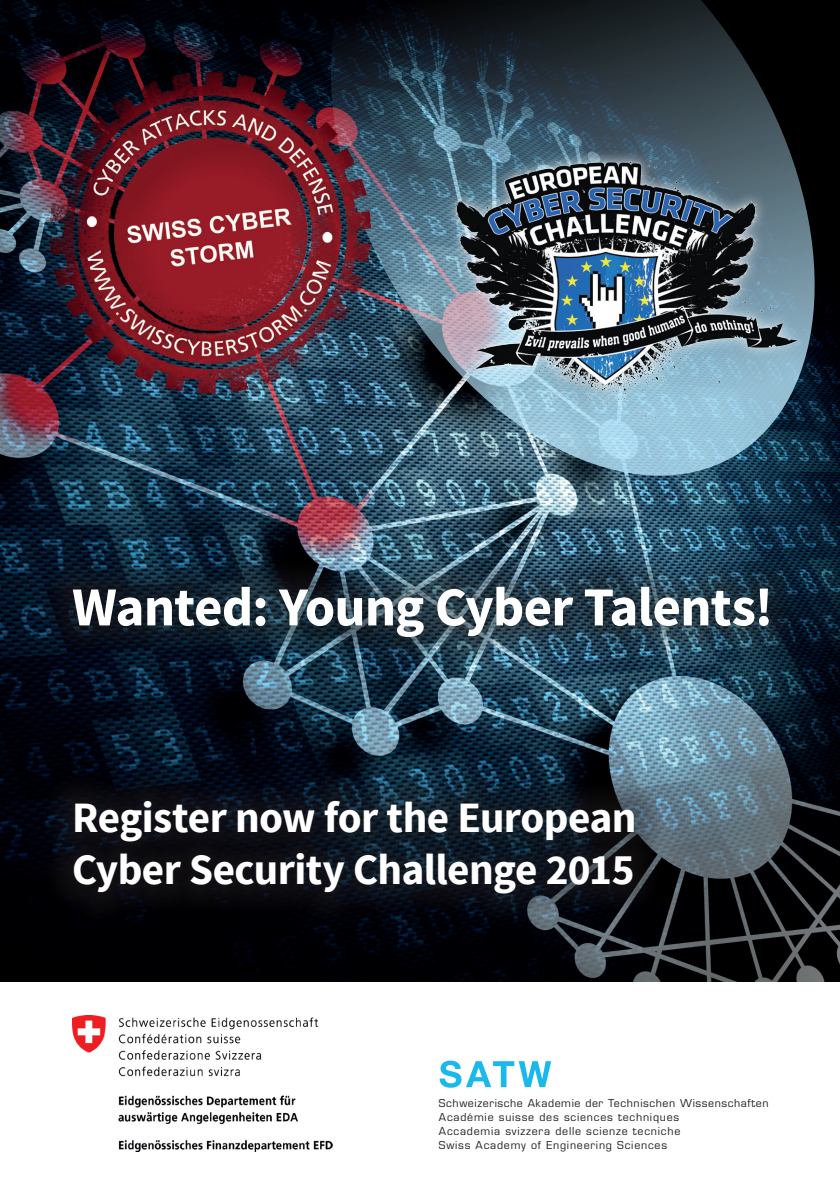
<style>
.page{position:relative;width:840px;height:1191px;background:#fff}
.page>*{position:absolute;margin:0;border:0;box-sizing:border-box;transform-origin:0 0}
.t1{font:700 55px "Source Sans Pro";letter-spacing:-.015em;color:#fff}
.t2{font:700 43.2px "Source Sans Pro";letter-spacing:-.015em;color:#fff}
.t3{font:10.6px/14px "Eurostile";letter-spacing:.075em;color:#231f20}
</style>
<div class="page">
<img style="left:0;top:0;width:839px;height:981px">
<svg style="left:303px;top:0;width:536px;height:514px"></svg>
<img style="left:415px;top:106px;width:409px;height:351px">
<img style="left:21px;top:61px;width:376px;height:360px">
<svg style="left:45px;top:773px;width:616px;height:148px"></svg>
<svg style="left:439px;top:1060px;width:112px;height:27px"></svg>
<img style="left:72px;top:1015px;width:260px;height:136px">
<svg style="left:45px;top:559px;width:751px;height:106px"></svg>
<p class="t1" style="left:72px;top:576px;width:702px">Wanted: Young Cyber Talents!</p>
<p class="t2" style="left:72px;top:793px;width:565px">Register now for the European</p>
<p class="t2" style="left:72px;top:845px;width:564px">Cyber Security Challenge 2015</p>
<p class="t3" style="left:438px;top:1095px;width:331px">Schweizerische Akademie der Technischen Wissenschaften Académie suisse des sciences techniques<br>Accademia svizzera delle scienze tecniche<br>Swiss Academy of Engineering Sciences</p>
</div>
